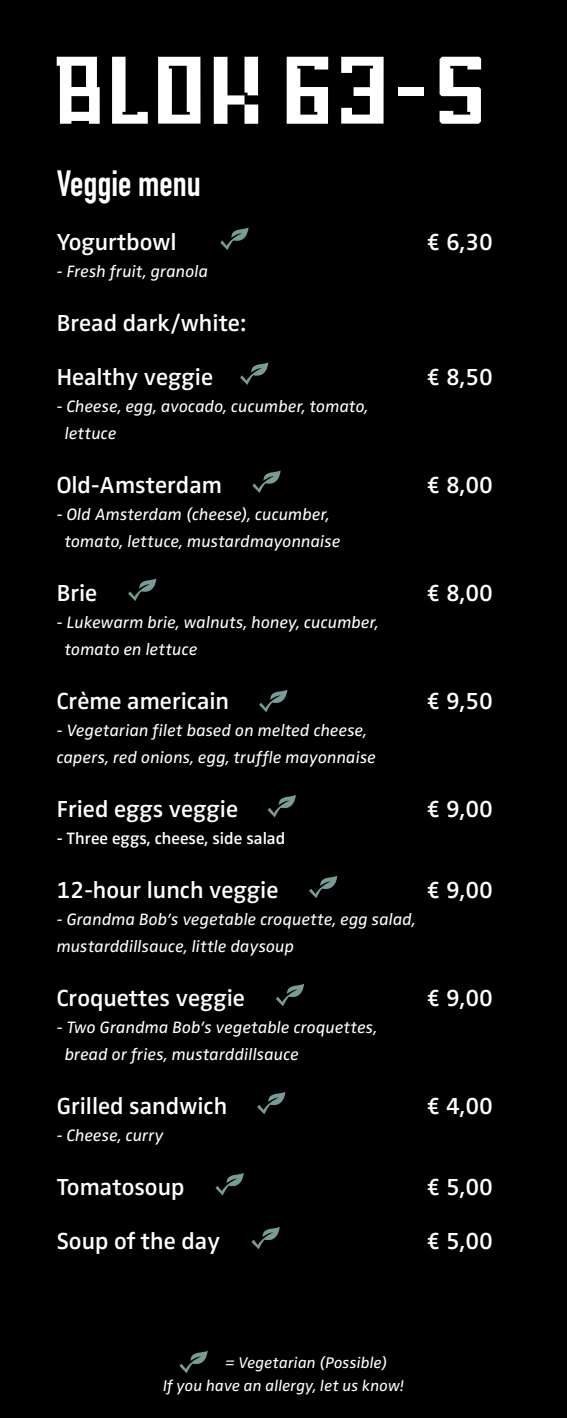
<style>
.page{position:relative;width:567px;height:1418px;background:#fff}
.page>*{position:absolute;margin:0;border:0;box-sizing:border-box;transform-origin:0 0}
.t1{font:700 36px "DIN Condensed";color:#fff}
.t2{font:600 24px "Zwo Pro";color:#fff}
.t3{font:italic 17px/27px "Zwo Pro";letter-spacing:.01em;color:#fff}
.t4{font:600 17px "Zwo Pro";color:#fff}
.t5{font:italic 16px/23.6px "Zwo Pro";letter-spacing:.01em;color:#fff}
</style>
<div class="page">
<div style="left:0;top:0;width:567px;height:1417px;background:#000001"></div>
<svg style="left:287px;top:57px;width:41px;height:67px"></svg>
<svg style="left:214px;top:57px;width:44px;height:67px"></svg>
<svg style="left:112px;top:57px;width:36px;height:67px"></svg>
<svg style="left:57px;top:57px;width:43px;height:67px"></svg>
<svg style="left:158px;top:57px;width:42px;height:67px"></svg>
<svg style="left:341px;top:57px;width:43px;height:67px"></svg>
<div style="left:398px;top:87px;width:26px;height:9px;background:#fff"></div>
<svg style="left:440px;top:57px;width:41px;height:67px"></svg>
<svg style="left:179px;top:1350px;width:29px;height:23px"></svg>
<svg style="left:220px;top:227px;width:29px;height:23px"></svg>
<svg style="left:240px;top:362px;width:28px;height:23px"></svg>
<svg style="left:252px;top:470px;width:29px;height:23px"></svg>
<svg style="left:259px;top:690px;width:28px;height:22px"></svg>
<svg style="left:268px;top:795px;width:28px;height:22px"></svg>
<svg style="left:309px;top:876px;width:28px;height:22px"></svg>
<svg style="left:276px;top:984px;width:28px;height:22px"></svg>
<svg style="left:257px;top:1092px;width:28px;height:22px"></svg>
<svg style="left:215px;top:1173px;width:29px;height:22px"></svg>
<svg style="left:251px;top:1227px;width:29px;height:22px"></svg>
<svg style="left:128px;top:578px;width:28px;height:23px"></svg>
<h1 class="t1" style="left:57px;top:159px;width:145px">Veggie menu</h1>
<h2 class="t2" style="left:57px;top:224px;width:121px">Yogurtbowl</h2>
<h2 class="t2" style="left:427px;top:224px;width:68px">€ 6,30</h2>
<p class="t3" style="left:57px;top:257px;width:153px">- Fresh fruit, granola</p>
<h2 class="t2" style="left:57px;top:305px;width:191px">Bread dark/white:</h2>
<h2 class="t2" style="left:57px;top:359px;width:158px">Healthy veggie</h2>
<h2 class="t2" style="left:427px;top:359px;width:68px">€ 8,50</h2>
<p class="t3" style="left:65px;top:392px;width:305px;text-indent:-8px">- Cheese, egg, avocado, cucumber, tomato, lettuce</p>
<h2 class="t2" style="left:57px;top:467px;width:167px">Old-Amsterdam</h2>
<h2 class="t2" style="left:427px;top:467px;width:68px">€ 8,00</h2>
<p class="t3" style="left:65px;top:500px;width:277px;text-indent:-8px">- Old Amsterdam (cheese), cucumber, tomato, lettuce, mustardmayonnaise</p>
<h2 class="t2" style="left:57px;top:575px;width:42px">Brie</h2>
<h2 class="t2" style="left:427px;top:575px;width:68px">€ 8,00</h2>
<p class="t3" style="left:65px;top:608px;width:316px;text-indent:-8px">- Lukewarm brie, walnuts, honey, cucumber, tomato en lettuce</p>
<h2 class="t2" style="left:57px;top:683px;width:174px">Crème americain</h2>
<h2 class="t2" style="left:427px;top:683px;width:68px">€ 9,50</h2>
<p class="t3" style="left:57px;top:716px;width:321px">- Vegetarian filet based on melted cheese, capers, red onions, egg, truffle mayonnaise</p>
<h2 class="t2" style="left:57px;top:791px;width:183px">Fried eggs veggie</h2>
<h2 class="t2" style="left:427px;top:791px;width:68px">€ 9,00</h2>
<p class="t4" style="left:57px;top:825px;width:230px">- Three eggs, cheese, side salad</p>
<h2 class="t2" style="left:57px;top:872px;width:223px">12-hour lunch veggie</h2>
<h2 class="t2" style="left:427px;top:872px;width:68px">€ 9,00</h2>
<p class="t3" style="left:57px;top:905px;width:361px">- Grandma Bob’s vegetable croquette, egg salad, mustarddillsauce, little daysoup</p>
<h2 class="t2" style="left:57px;top:980px;width:190px">Croquettes veggie</h2>
<h2 class="t2" style="left:427px;top:980px;width:68px">€ 9,00</h2>
<p class="t3" style="left:65px;top:1013px;width:314px;text-indent:-8px">- Two Grandma Bob’s vegetable croquettes, bread or fries, mustarddillsauce</p>
<h2 class="t2" style="left:57px;top:1088px;width:172px">Grilled sandwich</h2>
<h2 class="t2" style="left:427px;top:1088px;width:68px">€ 4,00</h2>
<p class="t3" style="left:57px;top:1121px;width:109px">- Cheese, curry</p>
<h2 class="t2" style="left:57px;top:1169px;width:129px">Tomatosoup</h2>
<h2 class="t2" style="left:427px;top:1169px;width:68px">€ 5,00</h2>
<h2 class="t2" style="left:57px;top:1223px;width:165px">Soup of the day</h2>
<h2 class="t2" style="left:427px;top:1223px;width:68px">€ 5,00</h2>
<p class="t5" style="left:163px;top:1349px;width:242px;text-indent:62px">= Vegetarian (Possible)<br>If you have an allergy, let us know!</p>
</div>
